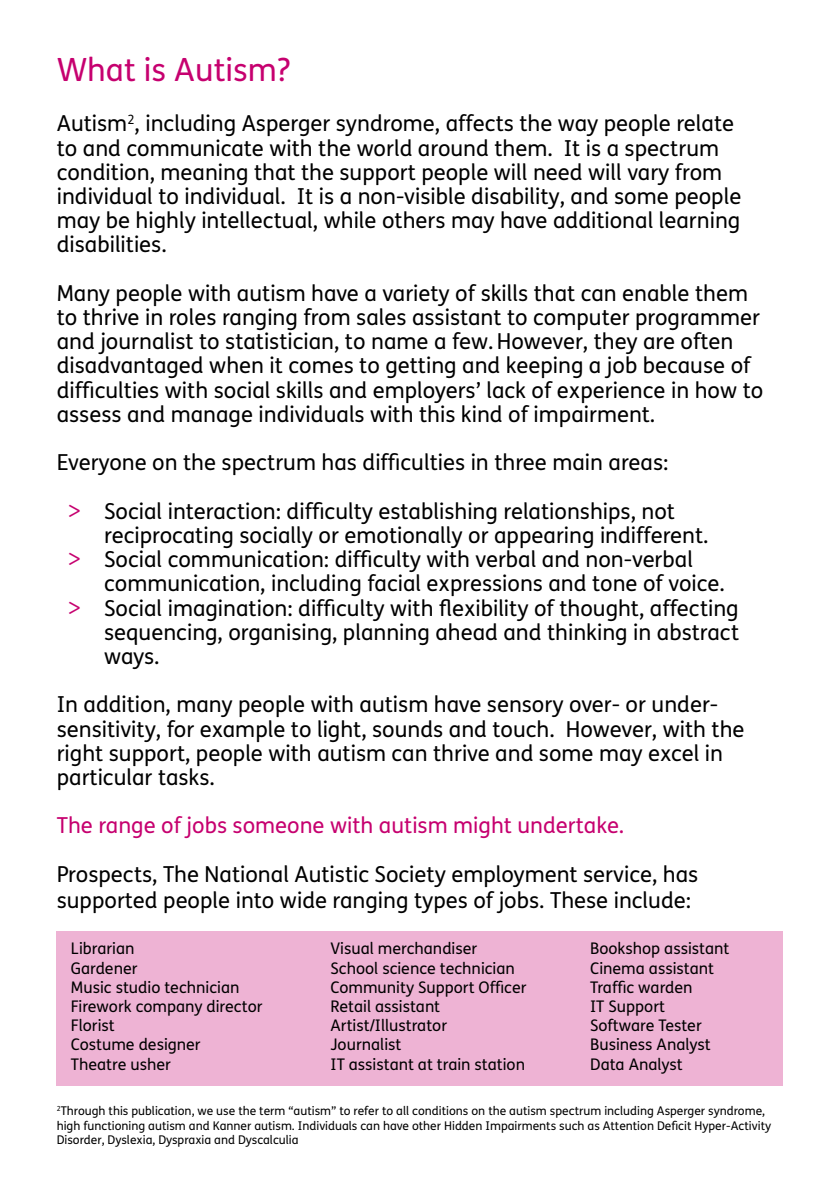
<style>
.page{position:relative;width:840px;height:1191px;background:#fff}
.page>*{position:absolute;margin:0;border:0;box-sizing:border-box;transform-origin:0 0}
.t1{font:32px "FS Me";color:#c6006f}
.t2{font:22px/24.2px "FS Me";color:#000}
.t3{font:22px "FS Me";color:#c6006f}
.t4{font:16px/19.2px "FS Me";color:#000}
.t5{font:12px/14.4px "FS Me";color:#000}
.s1{color:#c6006f}
</style>
<div class="page">
<div style="left:57px;top:931px;width:725px;height:155px;background:#eeb3d4"></div>
<p class="t1" style="left:57px;top:47px;width:235px">What is Autism?</p>
<p class="t2" style="left:57px;top:111px;width:685px">Autism<sup>2</sup>, including Asperger syndrome, affects the way people relate to and communicate with the world around them. It is a spectrum condition, meaning that the support people will need will vary from individual to individual. It is a non-visible disability, and some people may be highly intellectual, while others may have additional learning disabilities.</p>
<p class="t2" style="left:57px;top:280px;width:707px">Many people with autism have a variety of skills that can enable them to thrive in roles ranging from sales assistant to computer programmer and journalist to statistician, to name a few.However, they are often disadvantaged when it comes to getting and keeping a job because of difficulties with social skills and employers’ lack of experience in how to assess and manage individuals with this kind of impairment.</p>
<p class="t2" style="left:57px;top:450px;width:613px">Everyone on the spectrum has difficulties in three main areas:</p>
<p class="t2" style="left:104px;top:498px;width:605px;text-indent:-36px"><span class="s1">&gt;</span> Social interaction: difficulty establishing relationships, not reciprocating socially or emotionally or appearing indifferent.</p>
<p class="t2" style="left:104px;top:547px;width:621px;text-indent:-36px"><span class="s1">&gt;</span> Social communication: difficulty with verbal and non-verbal communication, including facial expressions and tone of voice.</p>
<p class="t2" style="left:104px;top:595px;width:636px;text-align:justify;text-indent:-36px"><span class="s1">&gt;</span> Social imagination: difficulty with flexibility of thought, affecting sequencing, organising, planning ahead and thinking in abstract ways.</p>
<p class="t2" style="left:57px;top:692px;width:689px">In addition, many people with autism have sensory over- or under&shy;sensitivity, for example to light, sounds and touch. However, with the right support, people with autism can thrive and some may excel in particular tasks.</p>
<p class="t3" style="left:57px;top:810px;width:568px">The range of jobs someone with autism might undertake.</p>
<p class="t2" style="left:57px;top:860px;width:642px;line-height:26px">Prospects, The National Autistic Society employment service, has supported people into wide ranging types of jobs. These include:</p>
<p class="t4" style="left:71px;top:939px;width:65px">Librarian</p>
<p class="t4" style="left:71px;top:958px;width:68px">Gardener</p>
<p class="t4" style="left:71px;top:977px;width:170px">Music studio technician</p>
<p class="t4" style="left:71px;top:996px;width:193px">Firework company director</p>
<p class="t4" style="left:71px;top:1015px;width:45px">Florist</p>
<p class="t4" style="left:71px;top:1035px;width:131px">Costume designer</p>
<p class="t4" style="left:71px;top:1054px;width:101px">Theatre usher</p>
<p class="t4" style="left:590px;top:939px;width:141px">Bookshop assistant</p>
<p class="t4" style="left:590px;top:958px;width:125px">Cinema assistant<br>Traffic warden</p>
<p class="t4" style="left:590px;top:996px;width:76px">IT Support</p>
<p class="t4" style="left:590px;top:1015px;width:122px">Software Tester<br>Business Analyst</p>
<p class="t4" style="left:590px;top:1054px;width:94px">Data Analyst</p>
<p class="t5" style="left:57px;top:1103px;width:715px"><sup>2</sup>Through this publication, we use the term “autism” to refer to all conditions on the autism spectrum including Asperger syndrome, high functioning autism and Kanner autism. Individuals can have other Hidden Impairments such as Attention Deficit Hyper-Activity<br>Disorder, Dyslexia, Dyspraxia and Dyscalculia</p>
<p class="t4" style="left:330px;top:939px;width:186px">Visual merchandiser<br>School science technician</p>
<p class="t4" style="left:330px;top:977px;width:197px">Community Support Officer</p>
<p class="t4" style="left:330px;top:996px;width:111px">Retail assistant</p>
<p class="t4" style="left:330px;top:1015px;width:118px">Artist/Illustrator</p>
<p class="t4" style="left:330px;top:1035px;width:72px">Journalist</p>
<p class="t4" style="left:330px;top:1054px;width:196px">IT assistant at train station</p>
</div>
